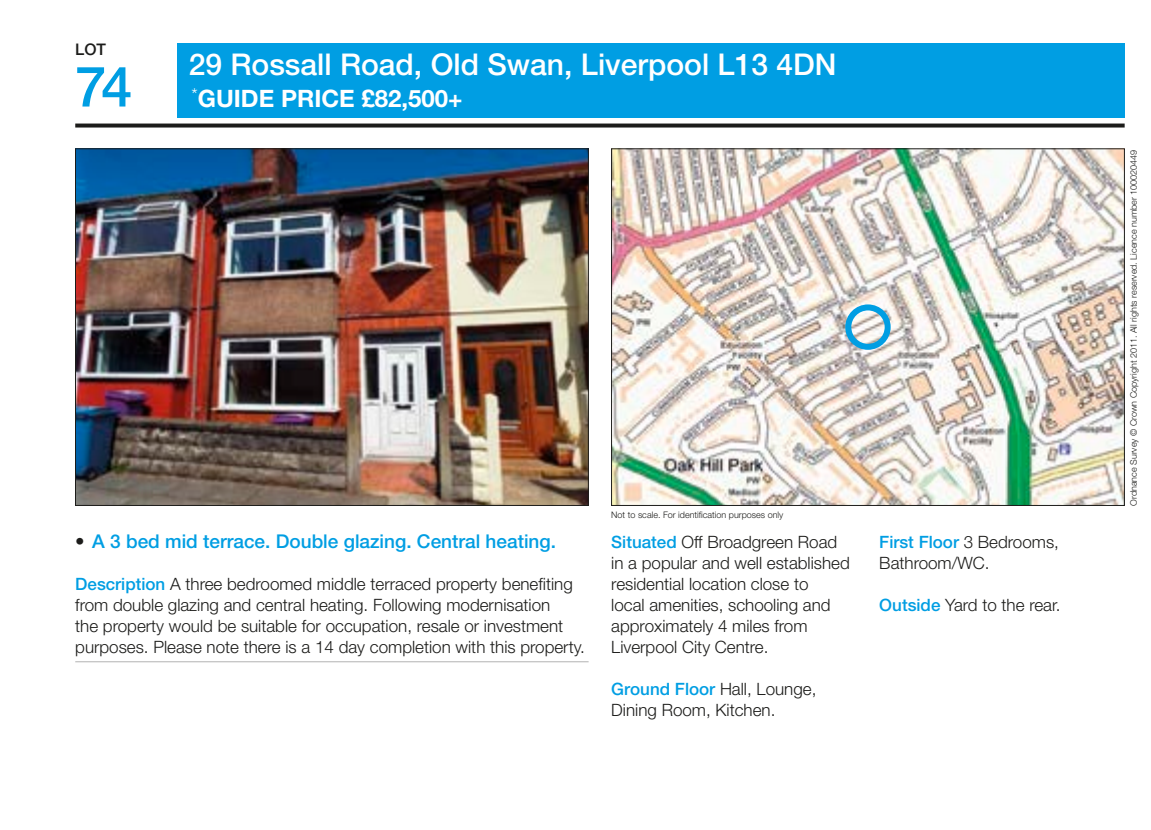
<style>
.page{position:relative;width:1151px;height:830px;background:#fff}
.page>*{position:absolute;margin:0;border:0;box-sizing:border-box;transform-origin:0 0}
.t1{font:500 56px "Helvetica Neue LT Std";color:#009ee3}
.t2{font:500 30px "Helvetica Neue LT Std";color:#fff}
.t3{font:700 24px "Helvetica Neue LT Std";color:#fff}
.t4{font:500 19px "Helvetica Neue LT Std";color:#009ee3}
.t5{font:300 17px/21px "Helvetica Neue LT Std";color:#1c1c1a}
.t6{font:500 16px "Helvetica Neue LT Std";color:#1c1c1a}
.t7{font:300 9px "Helvetica Neue LT Std";color:#1c1c1a}
.s1{color:#1c1c1a}
.s2{font-weight:500;color:#009ee3}
</style>
<div class="page">
<div style="left:177px;top:43px;width:947px;height:75px;background:#009ee3"></div>
<img style="left:77px;top:150px;width:509px;height:353px">
<img style="left:613px;top:150px;width:509px;height:353px">
<svg style="left:75px;top:123px;width:1049px;height:4px;background:#3a3a38"></svg>
<hr style="left:75px;top:661px;width:513px;height:1px;background:#b2b2b2">
<div style="left:845px;top:304px;width:45px;height:46px;border:6px solid #009ee3;border-radius:50%"></div>
<p class="t6" style="left:75px;top:40px;width:32px">LOT</p>
<h1 class="t1" style="left:75px;top:53px;width:59px">74</h1>
<h2 class="t2" style="left:189px;top:46px;width:645px">29 Rossall Road, Old Swan, Liverpool L13 4DN</h2>
<h3 class="t3" style="left:191px;top:83px;width:272px"><sup>*</sup>GUIDE PRICE £82,500+</h3>
<p class="t4" style="left:75px;top:529px;width:482px"><span class="s1">•</span> A 3 bed mid terrace. Double glazing. Central heating.</p>
<p class="t5" style="left:75px;top:573px;width:511px"><span class="s2">Description</span> A three bedroomed middle terraced property benefiting from double glazing and central heating. Following modernisation<br>the property would be suitable for occupation, resale or investment purposes. Please note there is a 14 day completion with this property.</p>
<p class="t7" style="left:611px;top:509px;width:174px">Not to scale. For identification purposes only</p>
<p class="t5" style="left:611px;top:531px;width:240px"><span class="s2">Situated</span> Off Broadgreen Road in a popular and well established residential location close to<br>local amenities, schooling and approximately 4 miles from<br>Liverpool City Centre.</p>
<p class="t5" style="left:611px;top:678px;width:207px"><span class="s2">Ground Floor</span> Hall, Lounge,<br>Dining Room, Kitchen.</p>
<p class="t5" style="left:879px;top:531px;width:181px"><span class="s2">First Floor</span> 3 Bedrooms,<br>Bathroom/WC .</p>
<p class="t5" style="left:879px;top:594px;width:183px"><span class="s2">Outside</span> Yard to the rear.</p>
<p class="t7" style="left:1127px;top:505px;width:357px;rotate:-90deg">Ordnance Survey © Crown Copyright 2011. All rights reserved. Licence number 100020449</p>
</div>
